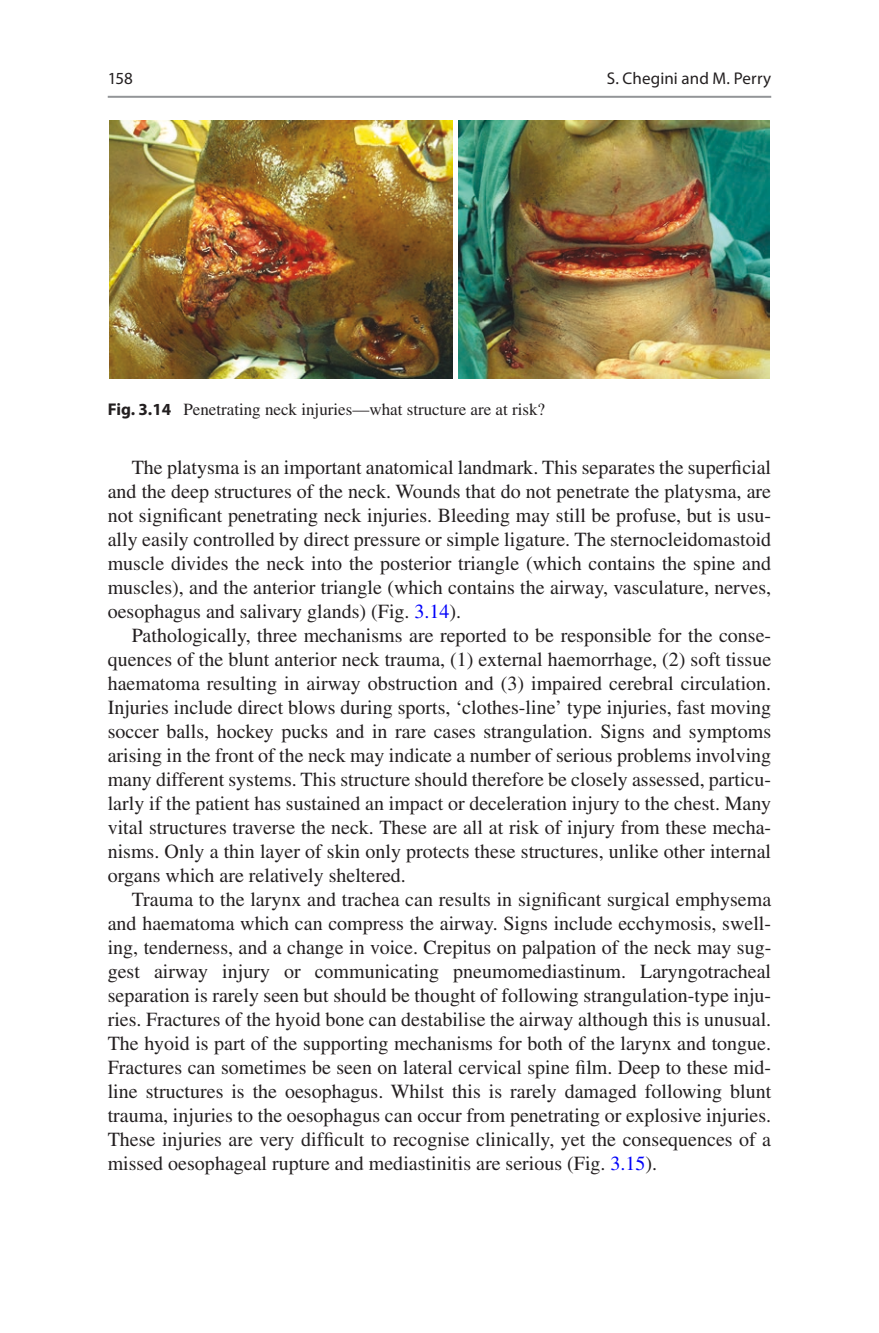
<style>
.page{position:relative;width:879px;height:1333px;background:#fff}
.page>*{position:absolute;margin:0;border:0;box-sizing:border-box;transform-origin:0 0}
.t1{font:20px/24px "Times LT Std";color:#231f20;text-align:justify}
.t2{font:17px "Times LT Std";color:#231f20}
.t3{font:17px "Myriad Pro Regular 2";letter-spacing:.005em;color:#231f20}
.t4{font:17px "Myriad Pro";color:#231f20}
.s1{font-family:"Myriad Pro";font-weight:700}
.s2{color:#0000fa}
</style>
<div class="page">
<img style="left:109px;top:121px;width:343px;height:257px">
<img style="left:458px;top:121px;width:312px;height:257px">
<hr style="left:108px;top:96px;width:663px;height:2px;background:#939598">
<p class="t4" style="left:108px;top:68px;width:27px">158</p>
<p class="t3" style="left:607px;top:68px;width:166px">S. Chegini and M. Perry</p>
<p class="t2" style="left:108px;top:400px;width:439px"><span class="s1">Fig. 3.14</span> Penetrating neck injuries—what structure are at risk?</p>
<p class="t1" style="left:108px;top:455px;width:665px;text-indent:24px">The platysma is an important anatomical landmark. This separates the superficial and the deep structures of the neck. Wounds that do not penetrate the platysma, are not significant penetrating neck injuries. Bleeding may still be profuse, but is usu&shy;ally easily controlled by direct pressure or simple ligature. The sternocleidomastoid muscle divides the neck into the posterior triangle (which contains the spine and muscles), and the anterior triangle (which contains the airway, vasculature, nerves, oesophagus and salivary glands) (Fig. <span class="s2">3.14</span>).</p>
<p class="t1" style="left:108px;top:623px;width:665px;text-indent:24px">Pathologically, three mechanisms are reported to be responsible for the conse&shy;quences of the blunt anterior neck trauma, (1) external haemorrhage, (2) soft tissue haematoma resulting in airway obstruction and (3) impaired cerebral circulation.<br>Injuries include direct blows during sports, ‘clothes-line’ type injuries, fast moving soccer balls, hockey pucks and in rare cases strangulation. Signs and symptoms arising in the front of the neck may indicate a number of serious problems involving many different systems. This structure should therefore be closely assessed, particu&shy;larly if the patient has sustained an impact or deceleration injury to the chest. Many vital structures traverse the neck. These are all at risk of injury from these mecha&shy;nisms. Only a thin layer of skin only protects these structures, unlike other internal organs which are relatively sheltered.</p>
<p class="t1" style="left:108px;top:887px;width:665px;text-indent:24px">Trauma to the larynx and trachea can results in significant surgical emphysema and haematoma which can compress the airway. Signs include ecchymosis, swell&shy;ing, tenderness, and a change in voice. Crepitus on palpation of the neck may sug&shy;gest airway injury or communicating pneumomediastinum. Laryngotracheal separation is rarely seen but should be thought of following strangulation-type inju&shy;ries. Fractures of the hyoid bone can destabilise the airway although this is unusual.<br>The hyoid is part of the supporting mechanisms for both of the larynx and tongue.<br>Fractures can sometimes be seen on lateral cervical spine film. Deep to these mid&shy;line structures is the oesophagus. Whilst this is rarely damaged following blunt trauma, injuries to the oesophagus can occur from penetrating or explosive injuries.<br>These injuries are very difficult to recognise clinically, yet the consequences of a missed oesophageal rupture and mediastinitis are serious (Fig. <span class="s2">3.15</span>).</p>
</div>
